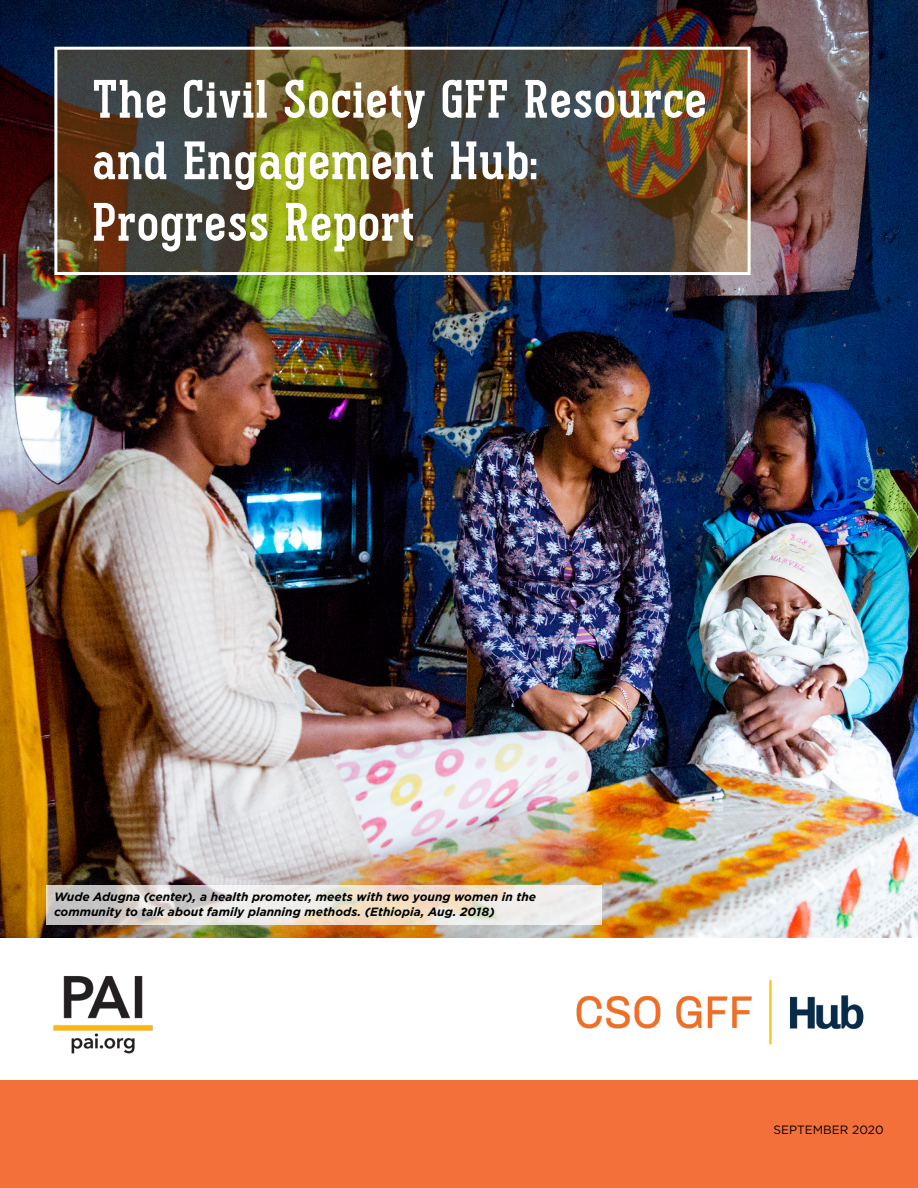
<style>
.page{position:relative;width:918px;height:1188px;background:#fff}
.page>*{position:absolute;margin:0;border:0;box-sizing:border-box;transform-origin:0 0}
.t1{font:54px/61.5px "Pekora Bold Slab Serif";color:#fff}
.Captions{font:italic 700 12px/15px "Gotham";color:#000}
.Captions-2{font:12px "Gotham";color:#000}
</style>
<div class="page">
<img style="left:0;top:0;width:918px;height:938px">
<svg style="left:46px;top:886px;width:556px;height:39px;background:#e5dfd6"></svg>
<div style="left:0;top:1080px;width:918px;height:108px;background:#f3703a"></div>
<img style="left:576px;top:979px;width:288px;height:66px">
<img style="left:53px;top:976px;width:100px;height:78px">
<img style="left:53px;top:45px;width:699px;height:232px">
<p class="t1" style="left:92px;top:70px;width:617px">The Civil Society GFF Resource and Engagement Hub:</p>
<p class="t1" style="left:92px;top:193px;width:324px">Progress Report</p>
<p class="Captions" style="left:54px;top:889px;width:484px">Wude Adugna (center), a health promoter, meets with two young women in the community to talk about family planning methods. (Ethiopia, Aug. 2018)</p>
<p class="Captions-2" style="left:773px;top:1122px;width:112px">SEPTEMBER 2020</p>
</div>
